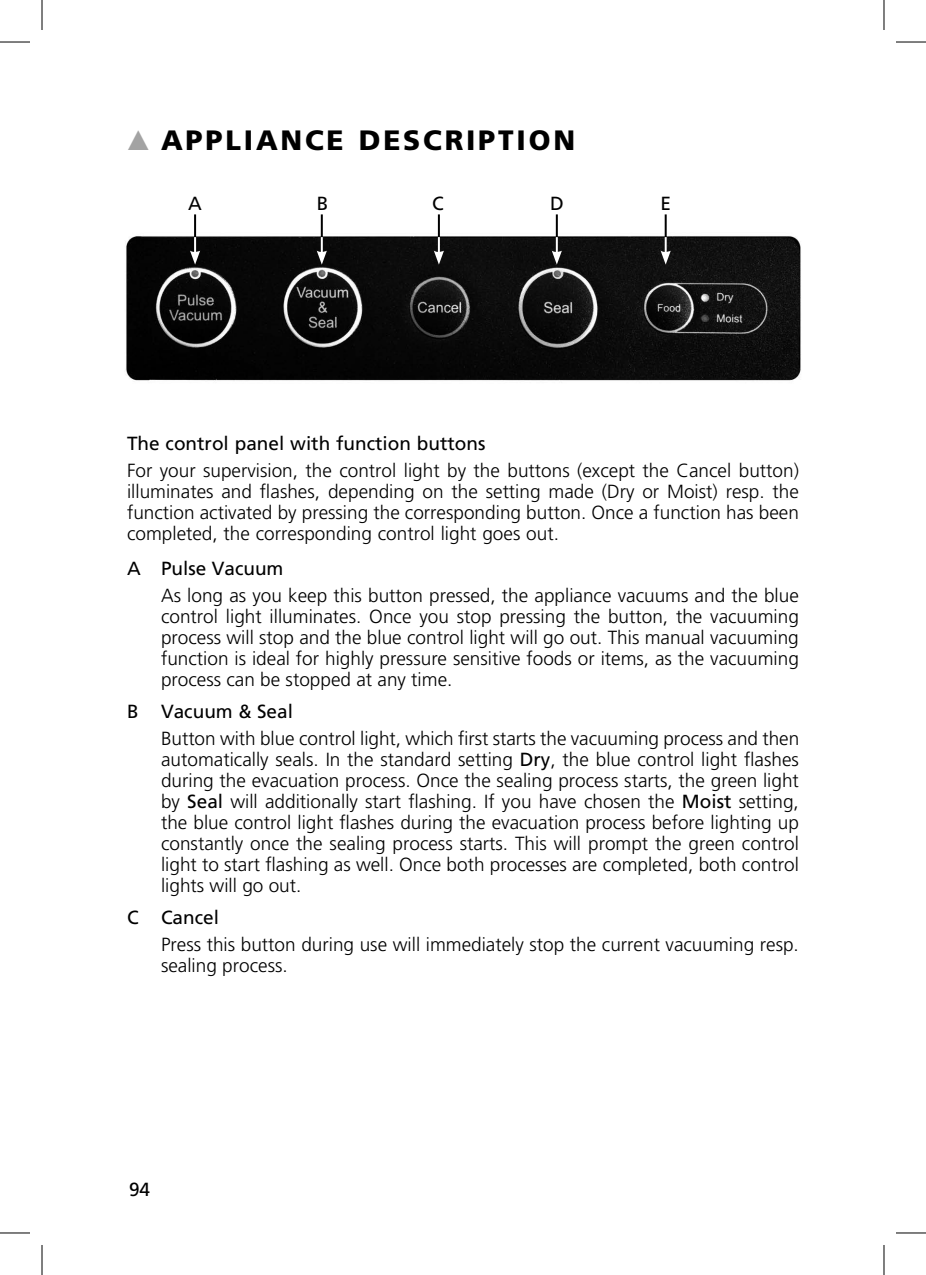
<style>
.page{position:relative;width:926px;height:1275px;background:#fff}
.page>*{position:absolute;margin:0;border:0;box-sizing:border-box;transform-origin:0 0}
.t1{font:900 28px "Frutiger";letter-spacing:.1em;color:#000}
.t2{font:300 19px/21px "Frutiger";color:#000;text-align:justify}
.t3{font:19px "Frutiger";color:#000}
.s1{color:#a3a3a3}
.s2{font-weight:400}
</style>
<div class="page">
<img style="left:125px;top:224px;width:676px;height:157px">
<hr style="left:194px;top:214px;width:2px;height:40px;background:#000">
<svg style="left:190px;top:237px;width:10px;height:28px"></svg>
<hr style="left:321px;top:214px;width:2px;height:40px;background:#000">
<svg style="left:317px;top:237px;width:10px;height:28px"></svg>
<hr style="left:438px;top:214px;width:2px;height:40px;background:#000">
<svg style="left:434px;top:237px;width:10px;height:28px"></svg>
<hr style="left:556px;top:214px;width:2px;height:40px;background:#000">
<svg style="left:552px;top:237px;width:10px;height:28px"></svg>
<hr style="left:665px;top:214px;width:2px;height:40px;background:#000">
<svg style="left:661px;top:237px;width:10px;height:28px"></svg>
<hr style="left:0;top:42px;width:30px;height:1px;background:#000">
<hr style="left:896px;top:42px;width:30px;height:1px;background:#000">
<hr style="left:0;top:1232px;width:30px;height:1px;background:#000">
<hr style="left:896px;top:1232px;width:30px;height:1px;background:#000">
<hr style="left:42px;top:0;width:1px;height:30px;background:#000">
<hr style="left:42px;top:1245px;width:1px;height:30px;background:#000">
<hr style="left:884px;top:0;width:1px;height:30px;background:#000">
<hr style="left:884px;top:1245px;width:1px;height:30px;background:#000">
<h1 class="t1" style="left:127px;top:124px;width:450px"><span class="s1">▲</span> APPLIANCE DESCRIPTION</h1>
<p class="t3" style="left:188px;top:192px;width:15px">A</p>
<p class="t3" style="left:317px;top:192px;width:13px">B</p>
<p class="t3" style="left:432px;top:192px;width:13px">C</p>
<p class="t3" style="left:550px;top:192px;width:15px">D</p>
<p class="t3" style="left:660px;top:192px;width:12px">E</p>
<p class="t3" style="left:127px;top:433px;width:360px">The control panel with function buttons</p>
<p class="t2" style="left:127px;top:460px;width:673px">For your supervision, the control light by the buttons (except the Cancel button) illuminates and flashes, depending on the setting made (Dry or Moist) resp. the function activated by pressing the corresponding button. Once a function has been completed, the corresponding control light goes out.</p>
<p class="t3" style="left:127px;top:557px;width:158px">A Pulse Vacuum</p>
<p class="t2" style="left:161px;top:585px;width:639px">As long as you keep this button pressed, the appliance vacuums and the blue control light illuminates. Once you stop pressing the button, the vacuuming process will stop and the blue control light will go out. This manual vacuuming function is ideal for highly pressure sensitive foods or items, as the vacuuming process can be stopped at any time.</p>
<p class="t3" style="left:127px;top:700px;width:167px">B Vacuum &amp; Seal</p>
<p class="t2" style="left:161px;top:728px;width:640px">Button with blue control light, which first starts the vacuuming process and then automatically seals. In the standard setting <span class="s2">Dry</span>, the blue control light flashes during the evacuation process. Once the sealing process starts, the green light by <span class="s2">Seal</span> will additionally start flashing. If you have chosen the <span class="s2">Moist</span> setting, the blue control light flashes during the evacuation process before lighting up constantly once the sealing process starts. This will prompt the green control light to start flashing as well. Once both processes are completed, both control lights will go out.</p>
<p class="t3" style="left:127px;top:906px;width:94px">C Cancel</p>
<p class="t2" style="left:161px;top:934px;width:639px">Press this button during use will immediately stop the current vacuuming resp. sealing process.</p>
<p class="t3" style="left:129px;top:1178px;width:23px">94</p>
</div>
